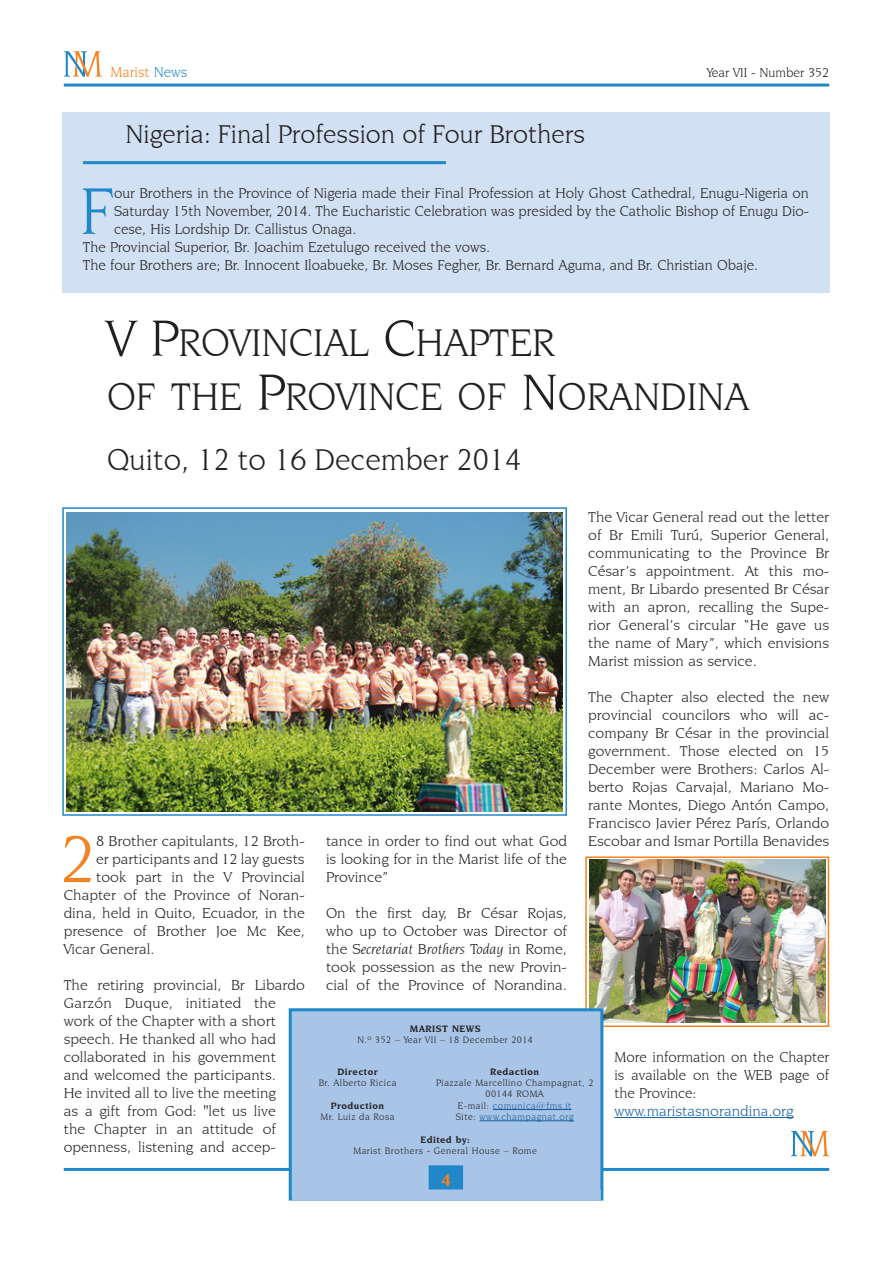
<style>
.page{position:relative;width:893px;height:1263px;background:#fff}
.page>*{position:absolute;margin:0;border:0;box-sizing:border-box;transform-origin:0 0}
.paragrafo4ComMaiuscu{font:70.2px "Novarese IT Cby BT";color:#f58220;scale:1.05 1}
.paragrafoSemDopo{font:70.2px "Novarese IT Cby BT";color:#2088c9}
.Titolo{font:40.5px "Novarese IT Cby BT";color:#231f20}
.Sottotitolo{font:31.5px "Novarese IT Cby BT";color:#231f20}
.Sottotitolo-2{font:27px "Novarese IT Cby BT";color:#231f20}
.Normale{font:700 18px "Novarese IT Cby BT";color:#f58220}
.paragrafo4{font:15px/18px "Novarese IT Cby BT";color:#231f20;text-align:justify;scale:1.05 1}
.paragrafoSemDopo-2{font:15px/18px "Novarese IT Cby BT";color:#231f20;text-align:justify}
.paragrafo4ComMaiuscu-2{font:15px "Novarese IT Cby BT";color:#231f20;scale:1.05 1}
.paragrafo4-2{font:15px "Novarese IT Cby BT";color:#175d9e;scale:1.05 1}
.Normale-2{font:15px "Novarese IT Cby BT";color:#f58220}
.Normale-3{font:13.5px "Novarese IT Cby BT";color:#231f20}
.Normale-4{font:9.75px "Novarese IT Cby BT";letter-spacing:.05em;color:#231f20}
.Normale-5{font:700 9.75px "Novarese IT Cby BT";letter-spacing:.05em;color:#231f20}
.Normale-6{font:9.75px "Novarese IT Cby BT";letter-spacing:.05em;color:#175d9e}
.s1{color:#2088c9}
.s2{font-size:54px}
.s3{font-style:italic}
.s4{color:#231f20}
</style>
<div class="page">
<img style="left:589px;top:860px;width:236px;height:163px">
<div style="left:585px;top:856px;width:244px;height:171px;border:2px solid #f58220"></div>
<hr style="left:64px;top:84px;width:765px;height:3px;background:#2088c9">
<svg style="left:64px;top:51px;width:38px;height:26px"></svg>
<svg style="left:791px;top:1131px;width:38px;height:25px"></svg>
<hr style="left:64px;top:1168px;width:765px;height:3px;background:#2088c9">
<div style="left:289px;top:1008px;width:314px;height:192px;background:#a8c4e6;border:3px solid #2088c9"></div>
<div style="left:429px;top:1165px;width:34px;height:25px;background:#2088c9;border:3px solid #2088c9"></div>
<div style="left:292px;top:1190px;width:309px;height:10px;background:#a8c4e6"></div>
<hr style="left:493px;top:1109px;width:78px;height:1px;background:#175d9e">
<hr style="left:480px;top:1120px;width:94px;height:1px;background:#175d9e">
<img style="left:67px;top:512px;width:496px;height:299px">
<div style="left:62px;top:507px;width:505px;height:309px;border:2px solid #2088c9"></div>
<hr style="left:614px;top:1117px;width:180px;height:1px;background:#175d9e">
<div style="left:62px;top:112px;width:768px;height:181px;background:#d1e0f2"></div>
<hr style="left:83px;top:161px;width:363px;height:3px;background:#2088c9">
<p class="Normale-2" style="left:111px;top:63px;width:78px">Marist <span class="s1">News</span></p>
<p class="Normale-3" style="left:707px;top:64px;width:124px">Year VII - Number 352</p>
<p class="Sottotitolo-2" style="left:125px;top:118px;width:461px">Nigeria: Final Profession of Four Brothers</p>
<p class="paragrafoSemDopo" style="left:80px;top:169px;width:36px">F</p>
<p class="paragrafoSemDopo-2" style="left:114px;top:184px;width:696px">our Brothers in the Province of Nigeria made their Final Profession at Holy Ghost Cathedral, Enugu-Nigeria on Saturday 15th November, 2014. The Eucharistic Celebration was presided by the Catholic Bishop of Enugu Dio&shy;cese, His Lordship Dr. Callistus Onaga.</p>
<p class="paragrafoSemDopo-2" style="left:83px;top:238px;width:409px">The Provincial Superior, Br. Joachim Ezetulugo received the vows.</p>
<p class="paragrafoSemDopo-2" style="left:83px;top:256px;width:677px">The four Brothers are; Br. Innocent Iloabueke, Br. Moses Fegher, Br. Bernard Aguma, and Br. Christian Obaje.</p>
<p class="Titolo" style="left:107px;top:318px;width:449px"><span class="s2">V P</span>ROVINCIAL <span class="s2">C</span>HAPTER</p>
<p class="Titolo" style="left:107px;top:372px;width:643px">OF THE <span class="s2">P</span>ROVINCE OF <span class="s2">N</span>ORANDINA</p>
<p class="Sottotitolo" style="left:107px;top:441px;width:416px">Quito, 12 to 16 December 2014</p>
<p class="paragrafo4ComMaiuscu" style="left:58px;top:817px;width:38px">2</p>
<p class="paragrafo4ComMaiuscu-2" style="left:96px;top:832px;width:200px">8 Brother capitulants, 12 Broth-</p>
<p class="paragrafo4ComMaiuscu-2" style="left:96px;top:850px;width:200px">er participants and 12 lay guests</p>
<p class="paragrafo4ComMaiuscu-2" style="left:96px;top:868px;width:200px">took part in the V Provincial</p>
<p class="paragrafo4ComMaiuscu-2" style="left:64px;top:886px;width:231px">Chapter of the Province of Noran-</p>
<p class="paragrafo4ComMaiuscu-2" style="left:64px;top:904px;width:231px">dina, held in Quito, Ecuador, in the</p>
<p class="paragrafo4ComMaiuscu-2" style="left:64px;top:922px;width:231px">presence of Brother Joe Mc Kee,</p>
<p class="paragrafo4ComMaiuscu-2" style="left:64px;top:940px;width:88px">Vicar General.</p>
<p class="paragrafo4" style="left:64px;top:976px;width:231px;text-align:left">The retiring provincial, Br Libardo<br>Garzón Duque, initiated the work of the Chapter with a short speech. He thanked all who had collaborated in his government<br>and welcomed the participants.<br>He invited all to live the meeting<br>as a gift from God: "let us live<br>the Chapter in an attitude of openness, listening and accep-</p>
<p class="paragrafo4" style="left:326px;top:832px;width:231px">tance in order to find out what God is looking for in the Marist life of the Province”</p>
<p class="paragrafo4" style="left:326px;top:904px;width:231px">On the first day, Br César Rojas, who up to October was Director of the <span class="s3">Secretariat Brothers Today</span> in Rome, took possession as the new Provin&shy;cial of the Province of Norandina.</p>
<p class="paragrafo4" style="left:588px;top:508px;width:231px">The Vicar General read out the letter of Br Emili Turú, Superior General, communicating to the Province Br César’s appointment. At this mo&shy;ment, Br Libardo presented Br César with an apron, recalling the Supe&shy;rior General’s circular “He gave us the name of Mary”, which envisions Marist mission as service.</p>
<p class="paragrafo4" style="left:588px;top:688px;width:231px">The Chapter also elected the new provincial councilors who will ac&shy;company Br César in the provincial government. Those elected on 15<br>December were Brothers: Carlos Al&shy;berto Rojas Carvajal, Mariano Mo&shy;rante Montes, Diego Antón Campo, Francisco Javier Pérez París, Orlando Escobar and Ismar Portilla Benavides</p>
<p class="Normale-5" style="left:410px;top:1023px;width:72px">MARIST NEWS</p>
<p class="Normale-4" style="left:357px;top:1034px;width:177px">N.º 352 – Year VII – 18 December 2014</p>
<p class="Normale-5" style="left:337px;top:1066px;width:42px">Director</p>
<p class="Normale-4" style="left:319px;top:1077px;width:79px">Br. Alberto Ricica</p>
<p class="Normale-5" style="left:331px;top:1099px;width:55px">Production</p>
<p class="Normale-4" style="left:321px;top:1111px;width:75px">Mr. Luiz da Rosa</p>
<p class="Normale-5" style="left:490px;top:1066px;width:51px">Redaction</p>
<p class="Normale-4" style="left:436px;top:1077px;width:159px">Piazzale Marcellino Champagnat, 2</p>
<p class="Normale-4" style="left:486px;top:1088px;width:60px">00144 ROMA</p>
<p class="Normale-6" style="left:458px;top:1100px;width:115px"><span class="s4">E-mail:</span> comunica@fms.it</p>
<p class="Normale-6" style="left:456px;top:1111px;width:119px"><span class="s4">Site:</span> www.champagnat.org</p>
<p class="Normale-5" style="left:420px;top:1133px;width:51px">Edited by:</p>
<p class="Normale-4" style="left:353px;top:1145px;width:185px">Marist Brothers - General House – Rome</p>
<p class="Normale" style="left:441px;top:1169px;width:12px">4</p>
<p class="paragrafoSemDopo-2" style="left:614px;top:1048px;width:216px">More information on the Chapter is available on the WEB page of the Province:</p>
<p class="paragrafo4-2" style="left:614px;top:1102px;width:172px">www.maristasnorandina.org</p>
</div>
